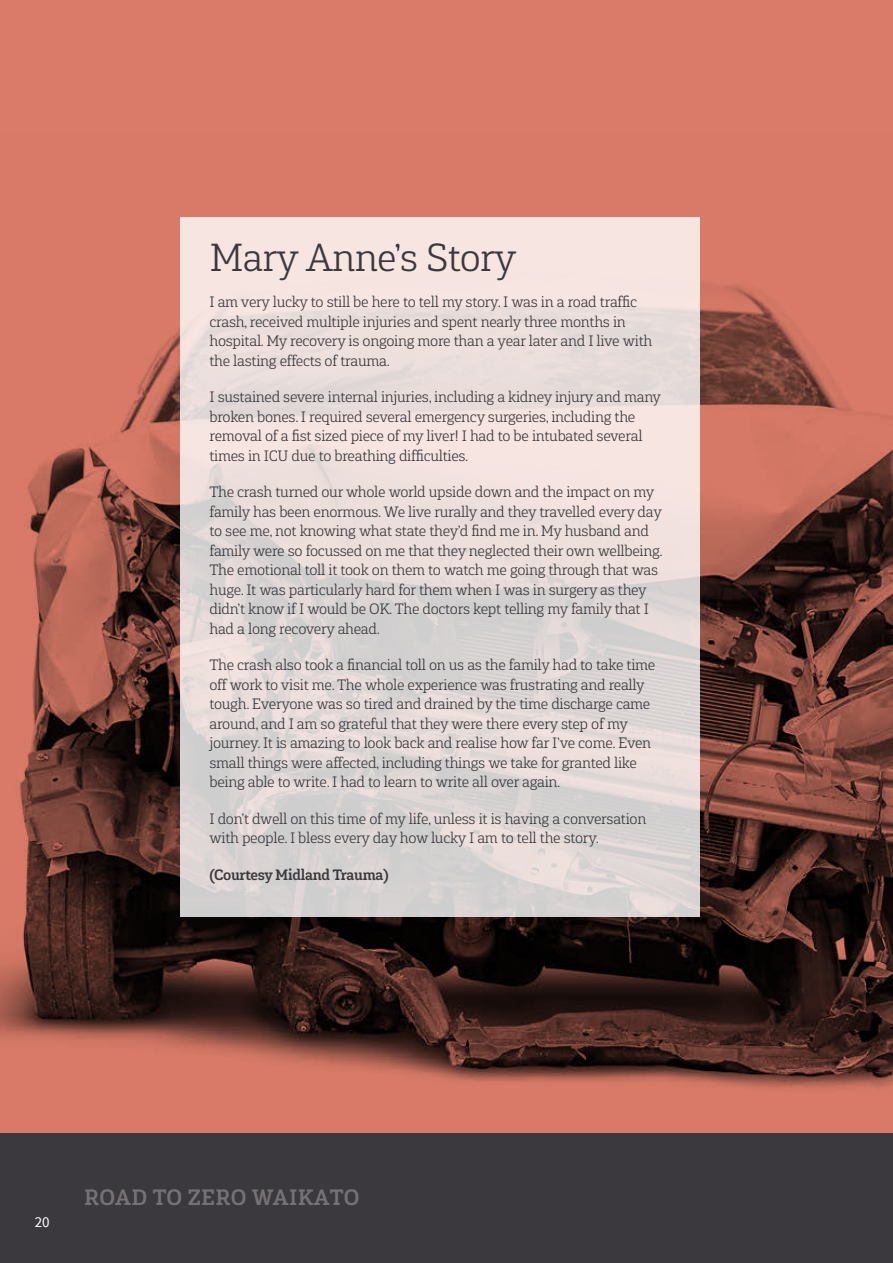
<style>
.page{position:relative;width:893px;height:1263px;background:#fff}
.page>*{position:absolute;margin:0;border:0;box-sizing:border-box;transform-origin:0 0}
.t1{font:300 39px "Gaspo Slab W00";letter-spacing:-.02em;color:#3b393e}
.t2{font:700 22.2px "Gaspo Slab W00";letter-spacing:.015em;color:#767174}
.t3{font:300 15px/19.5px "Gaspo Slab W00";letter-spacing:-.02em;color:#3b393e}
.t4{font:700 15px "Gaspo Slab W00";letter-spacing:-.02em;color:#3b393e}
.t5{font:15px "Source Sans Pro";color:#fff}
</style>
<div class="page">
<div style="left:0;top:0;width:893px;height:1149px;background:#d97b68"></div>
<img style="left:0;top:217px;width:893px;height:872px">
<svg style="left:181px;top:217px;width:519px;height:699px;background:#e5dbd8"></svg>
<div style="left:0;top:1133px;width:893px;height:130px;background:#3b393e"></div>
<h1 class="t1" style="left:209px;top:232px;width:308px">Mary Anne’s Story</h1>
<p class="t3" style="left:209px;top:292px;width:444px">I am very lucky to still be here to tell my story. I was in a road traffic crash, received multiple injuries and spent nearly three months in hospital. My recovery is ongoing more than a year later and I live with the lasting effects of trauma.</p>
<p class="t3" style="left:209px;top:387px;width:453px">I sustained severe internal injuries, including a kidney injury and many broken bones. I required several emergency surgeries, including the removal of a fist sized piece of my liver! I had to be intubated several times in ICU due to breathing difficulties.</p>
<p class="t3" style="left:209px;top:482px;width:455px">The crash turned our whole world upside down and the impact on my family has been enormous. We live rurally and they travelled every day to see me, not knowing what state they’d find me in. My husband and family were so focussed on me that they neglected their own wellbeing.<br>The emotional toll it took on them to watch me going through that was huge. It was particularly hard for them when I was in surgery as they didn’t know if I would be OK. The doctors kept telling my family that I had a long recovery ahead.</p>
<p class="t3" style="left:209px;top:655px;width:447px">The crash also took a financial toll on us as the family had to take time off work to visit me. The whole experience was frustrating and really tough. Everyone was so tired and drained by the time discharge came around, and I am so grateful that they were there every step of my journey. It is amazing to look back and realise how far I’ve come. Even small things were affected, including things we take for granted like being able to write. I had to learn to write all over again.</p>
<p class="t3" style="left:209px;top:809px;width:438px">I don’t dwell on this time of my life, unless it is having a conversation with people. I bless every day how lucky I am to tell the story.</p>
<p class="t4" style="left:209px;top:865px;width:181px">(Courtesy Midland Trauma)</p>
<p class="t5" style="left:35px;top:1213px;width:16px">20</p>
<h2 class="t2" style="left:84px;top:1182px;width:277px">ROAD TO ZERO WAIKATO</h2>
</div>
